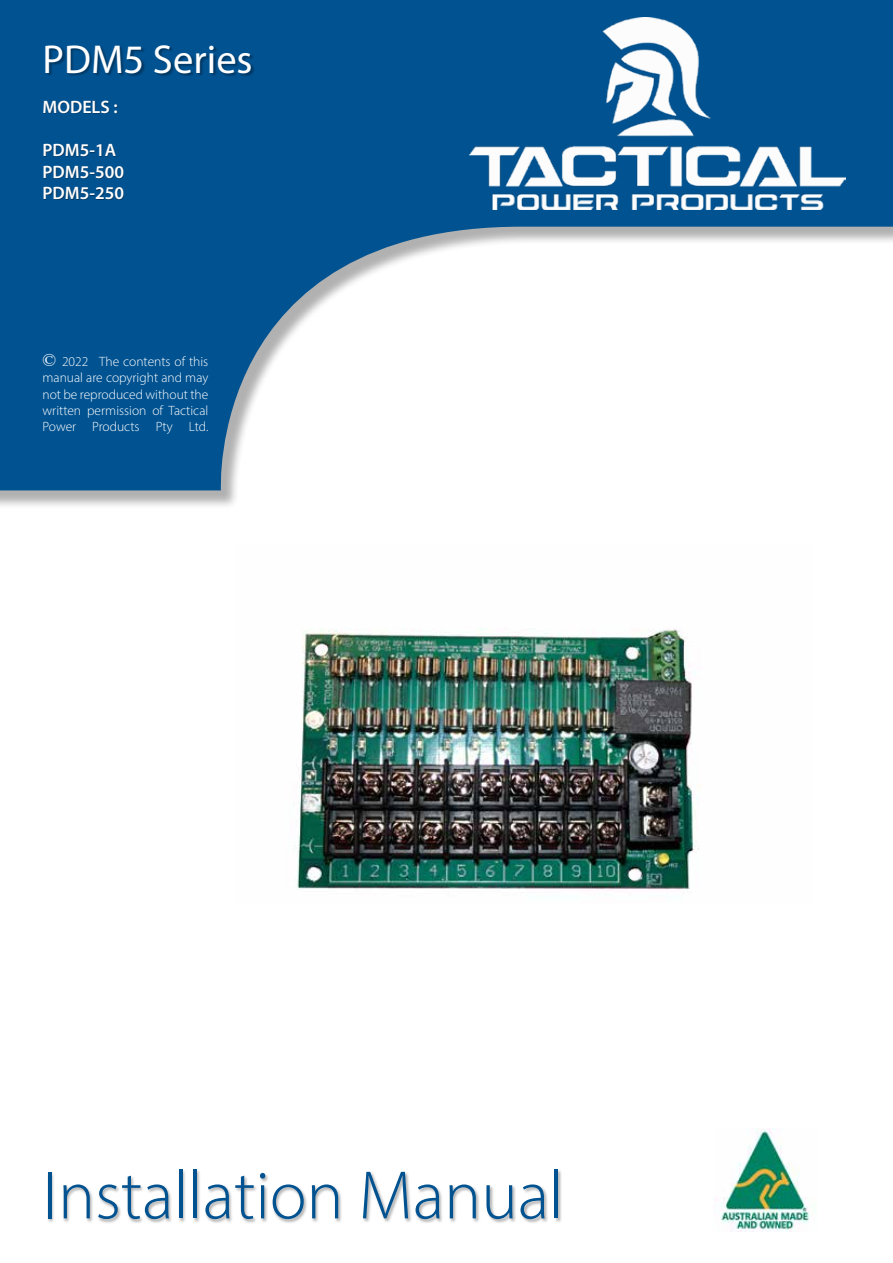
<style>
.page{position:relative;width:893px;height:1263px;background:#fff}
.page>*{position:absolute;margin:0;border:0;box-sizing:border-box;transform-origin:0 0}
.t1{font:300 69px "Myriad Pro";color:#005291}
.t2{font:40.5px "Myriad Pro";color:#fff}
.t3{font:600 18px/21.6px "Myriad Pro";color:#fff}
.t4{font:300 13.5px/16.2px "Myriad Pro";color:#fff;text-align:justify}
.s1{font-family:"Times New Roman";font-weight:400;font-size:18px}
</style>
<div class="page">
<div style="left:0;top:0;width:893px;height:509px;background:#000;opacity:.31"></div>
<svg style="left:0;top:0;width:893px;height:490px;fill:#005291"></svg>
<img style="left:716px;top:1128px;width:94px;height:104px">
<img style="left:294px;top:628px;width:406px;height:265px">
<img style="left:470px;top:17px;width:375px;height:193px">
<div style="left:46px;top:45px;width:209px;height:33px;background:#000;opacity:.34"></div>
<div style="left:47px;top:1169px;width:516px;height:55px;background:#000;opacity:.35"></div>
<div style="left:44px;top:101px;width:80px;height:99px;background:#000;opacity:.47"></div>
<h2 class="t2" style="left:43px;top:34px;width:212px">PDM5 Series</h2>
<h3 class="t3" style="left:43px;top:95px;width:77px">MODELS :</h3>
<h3 class="t3" style="left:43px;top:139px;width:83px">PDM5-1A<br>PDM5-500<br>PDM5-250</h3>
<p class="t4" style="left:43px;top:353px;width:167px"><span class="s1">©</span> 2022 The contents of this manual are copyright and may not be reproduced without the written permission of Tactical Power Products Pty Ltd.</p>
<h1 class="t1" style="left:43px;top:1154px;width:523px">Installation Manual</h1>
</div>
